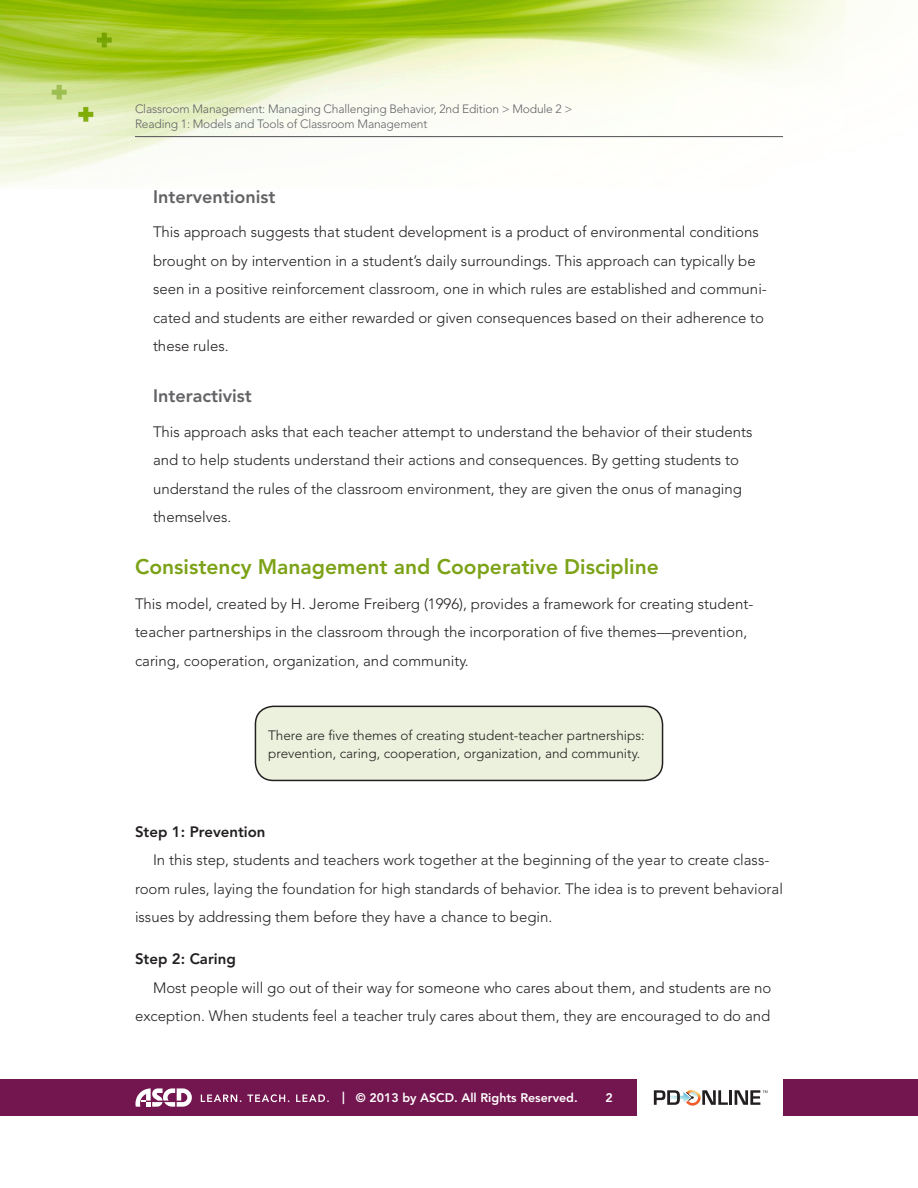
<style>
.page{position:relative;width:918px;height:1188px;background:#fff}
.page>*{position:absolute;margin:0;border:0;box-sizing:border-box;transform-origin:0 0}
.Head_2{font:800 21px "Avenir LT Std";color:#7ca217}
.Head_3{font:800 18px "Avenir LT Std";color:#636366}
.Text{font:300 15px/28.5px "Avenir LT Std";color:#231f20}
.Text_Flush{font:300 15px/28.5px "Avenir LT Std";color:#231f20}
.Text_Flush-2{font:800 15px "Avenir LT Std";color:#231f20}
.Sidebar{font:300 13.5px/18px "Avenir LT Std";color:#231f20}
.t1{font:800 12.3px "Avenir LT Std";color:#fff}
.t2{font:300 12px/15px "Avenir LT Std";letter-spacing:-.015em;color:#636366}
</style>
<div class="page">
<div style="left:0;top:1079px;width:636px;height:37px;background:#73164f"></div>
<div style="left:783px;top:1079px;width:135px;height:37px;background:#73164f"></div>
<svg style="left:201px;top:1095px;width:40px;height:7px"></svg>
<svg style="left:247px;top:1094px;width:42px;height:8px"></svg>
<svg style="left:296px;top:1095px;width:33px;height:7px"></svg>
<svg style="left:135px;top:1088px;width:57px;height:19px"></svg>
<svg style="left:654px;top:1089px;width:74px;height:17px"></svg>
<hr style="left:729px;top:1090px;width:3px;height:15px;background:#231f20">
<svg style="left:735px;top:1090px;width:32px;height:15px"></svg>
<img style="left:0;top:0;width:860px;height:187px">
<hr style="left:135px;top:136px;width:648px;height:1px;background:#636366">
<div style="left:255px;top:706px;width:408px;height:74px;background:#ebf1dc;border-radius:18px"></div>
<div style="left:255px;top:706px;width:408px;height:75px;border:2px solid #231f20;border-radius:18px"></div>
<p class="t2" style="left:135px;top:101px;width:439px">Classroom Management: Managing Challenging Behavior, 2nd Edition &gt; Module 2 &gt;<br>Reading 1: Models and Tools of Classroom Management</p>
<p class="Head_3" style="left:153px;top:186px;width:124px">Interventionist</p>
<p class="Text" style="left:153px;top:218px;width:615px">This approach suggests that student development is a product of environmental conditions brought on by intervention in a student’s daily surroundings. This approach can typically be seen in a positive reinforcement classroom, one in which rules are established and communi&shy;cated and students are either rewarded or given consequences based on their adherence to these rules.</p>
<p class="Head_3" style="left:153px;top:385px;width:100px">Interactivist</p>
<p class="Text" style="left:153px;top:417px;width:601px">This approach asks that each teacher attempt to understand the behavior of their students and to help students understand their actions and consequences. By getting students to understand the rules of the classroom environment, they are given the onus of managing themselves.</p>
<p class="Head_2" style="left:135px;top:555px;width:525px">Consistency Management and Cooperative Discipline</p>
<p class="Text_Flush" style="left:135px;top:589px;width:620px">This model, created by H. Jerome Freiberg (1996), provides a framework for creating student&shy;teacher partnerships in the classroom through the incorporation of five themes—prevention, caring, cooperation, organization, and community.</p>
<p class="Sidebar" style="left:268px;top:726px;width:378px">There are five themes of creating student-teacher partnerships: prevention, caring, cooperation, organization, and community.</p>
<p class="Text_Flush-2" style="left:135px;top:823px;width:132px">Step 1: Prevention</p>
<p class="Text" style="left:135px;top:846px;width:649px;text-indent:18px">In this step, students and teachers work together at the beginning of the year to create class&shy;room rules, laying the foundation for high standards of behavior. The idea is to prevent behavioral issues by addressing them before they have a chance to begin.</p>
<p class="Text_Flush-2" style="left:135px;top:950px;width:102px">Step 2: Caring</p>
<p class="Text" style="left:135px;top:973px;width:638px;text-align:right">Most people will go out of their way for someone who cares about them, and students are no exception. When students feel a teacher truly cares about them, they are encouraged to do and</p>
<p class="t1" style="left:342px;top:1091px;width:237px">| © 2013 by ASCD. All Rights Reserved.</p>
<p class="t1" style="left:606px;top:1091px;width:9px">2</p>
</div>
